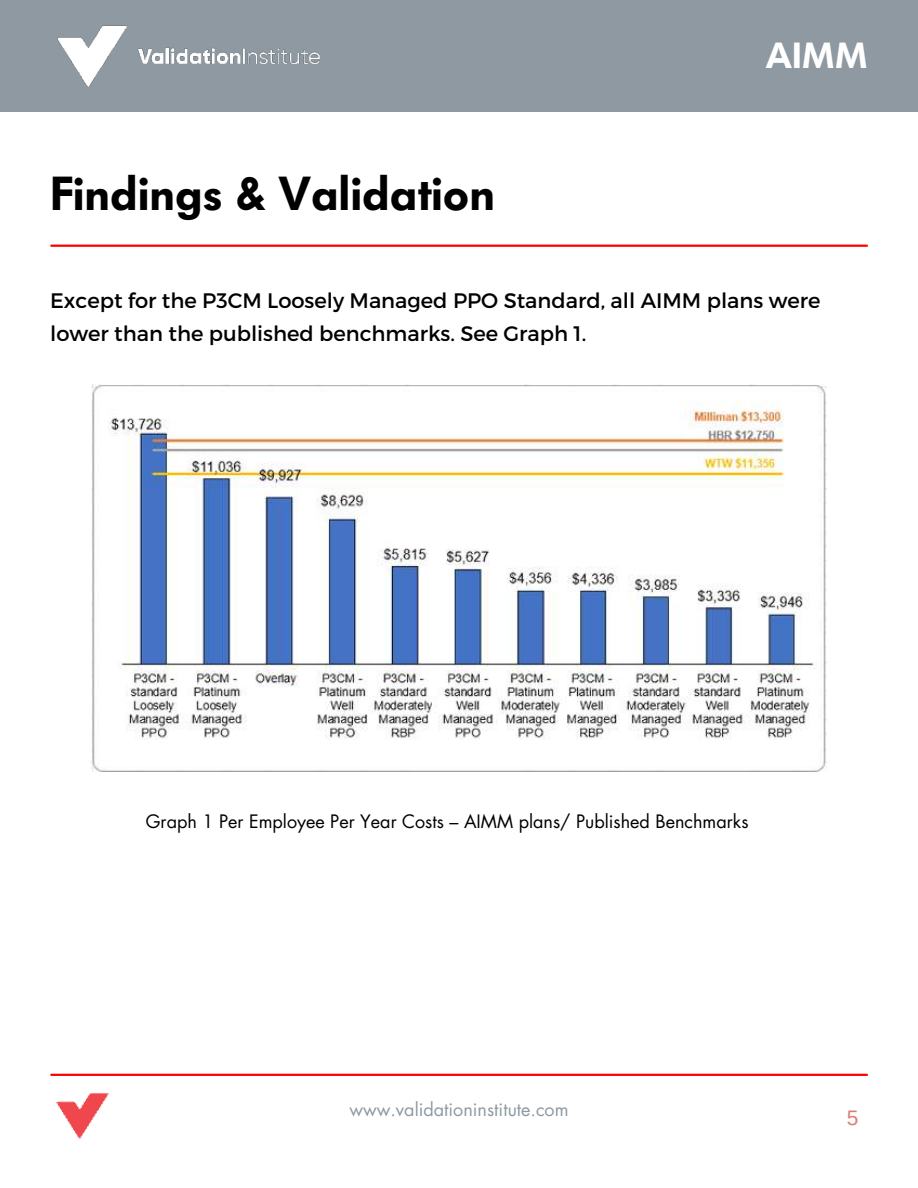
<style>
.page{position:relative;width:918px;height:1188px;background:#fff}
.page>*{position:absolute;margin:0;border:0;box-sizing:border-box;transform-origin:0 0}
.t1{font:600 47.25px "Futura BQ";color:#000}
.t2{font:600 36px "Futura BQ";color:#fff}
.t3{font:21px/32.7px "Montserrat";color:#000}
.t4{font:21px "Arimo";color:#d97f76}
.t5{font:18px "Futura LT";color:#000}
.t6{font:18px "Futura LT";color:#8e99a2}
</style>
<div class="page">
<div style="left:0;top:0;width:918px;height:111px;background:#8e99a2"></div>
<img style="left:57px;top:25px;width:263px;height:62px">
<hr style="left:51px;top:1074px;width:816px;height:2px;background:#f00">
<img style="left:56px;top:1093px;width:53px;height:46px">
<hr style="left:51px;top:245px;width:816px;height:2px;background:#f00">
<img style="left:92px;top:385px;width:734px;height:387px">
<h1 class="t1" style="left:50px;top:166px;width:446px">Findings &amp; Validation</h1>
<h2 class="t2" style="left:766px;top:35px;width:104px">AIMM</h2>
<p class="t3" style="left:50px;top:284px;width:772px">Except for the P3CM Loosely Managed PPO Standard, all AIMM plans were lower than the published benchmarks. See Graph 1.</p>
<p class="t5" style="left:146px;top:810px;width:604px">Graph 1 Per Employee Per Year Costs – AIMM plans/ Published Benchmarks</p>
<p class="t6" style="left:349px;top:1098px;width:221px">www.validationinstitute.com</p>
<p class="t4" style="left:847px;top:1105px;width:13px">5</p>
</div>
